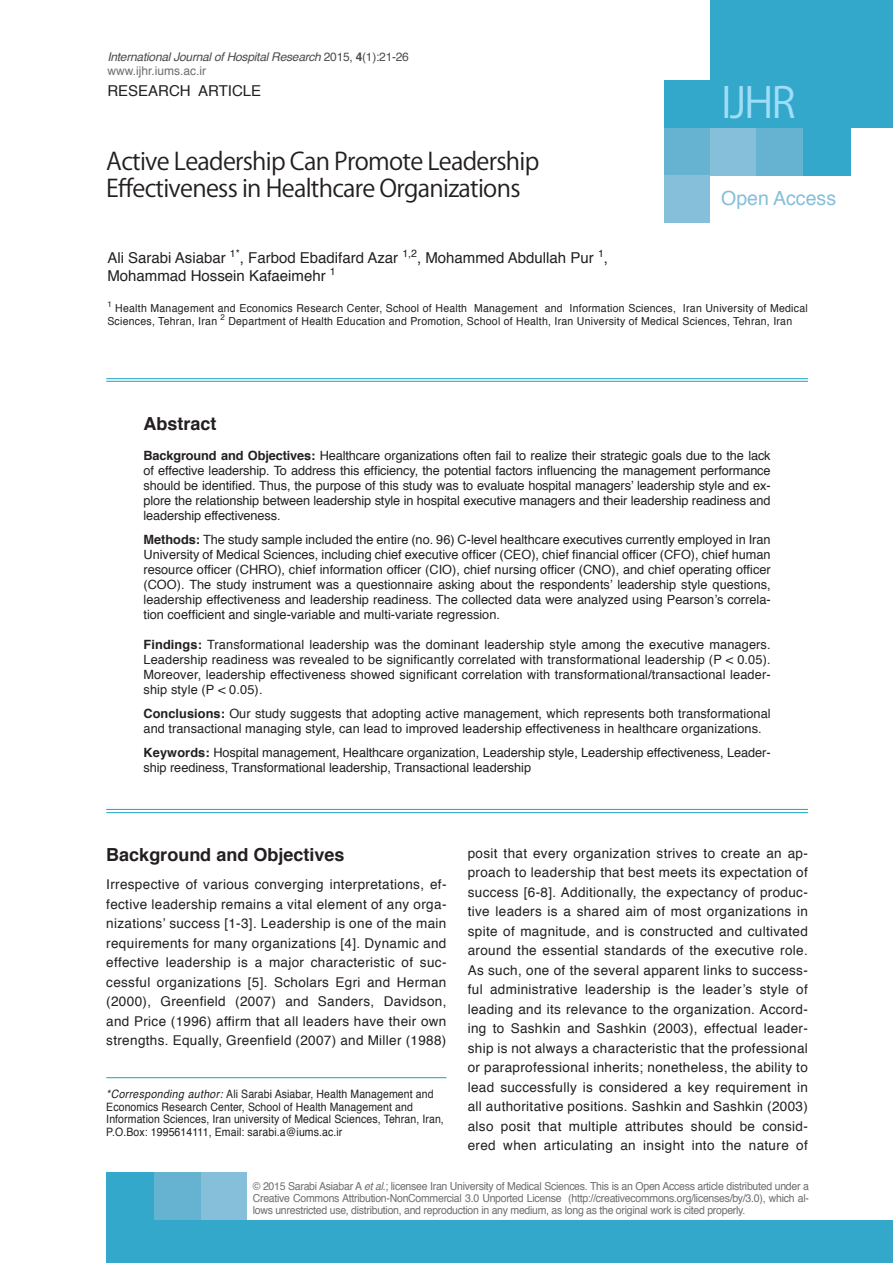
<style>
.page{position:relative;width:893px;height:1263px;background:#fff}
.page>*{position:absolute;margin:0;border:0;box-sizing:border-box;transform-origin:0 0}
.t1{font:42px "Koz Go Pro";color:#9fddf8}
.t2{font:24px "Koz Go Pr 6 N";letter-spacing:-.03em;color:#231f20}
.t3{font:19.5px "Helvetica";color:#85bfd9}
._3-Main_Title{font:700 18px "Helvetica";color:#231f20}
.Main_titles{font:700 18px "Helvetica";color:#231f20}
.Names{font:15px "Helvetica";color:#231f20}
._1-Main_Text_1{font:13.5px/19.5px "Helvetica";letter-spacing:.025em;color:#231f20;text-align:justify}
.Abstract_text{font:12.75px/15px "Helvetica";color:#231f20;text-align:justify}
.t4{font:italic 12px "Helvetica";letter-spacing:-.02em;color:#4b4c4d}
.t5{font:12px "Helvetica";color:#6c6d70}
.t6{font:11.55px/12.8px "Helvetica";letter-spacing:.01em;color:#231f20;scale:.91 1}
.copyright{font:10.95px/12px "Helvetica";letter-spacing:-.025em;color:#6c6d70;text-align:justify;scale:.95 1}
.Affiliations{font:10.95px/12.8px "Helvetica";letter-spacing:.025em;color:#231f20;scale:.95 1}
.s1{font-style:normal}
.s2{font-weight:700;font-style:normal}
.s3{font-weight:700}
.s4{font-style:italic}
</style>
<div class="page">
<div style="left:710px;top:0;width:183px;height:128px;background:#33a8ca"></div>
<div style="left:664px;top:175px;width:46px;height:48px;background:#85bfd9"></div>
<div style="left:664px;top:127px;width:46px;height:48px;background:#66b3d1"></div>
<div style="left:664px;top:80px;width:46px;height:48px;background:#33a8ca"></div>
<div style="left:710px;top:128px;width:47px;height:48px;background:#85bfd9"></div>
<div style="left:757px;top:128px;width:47px;height:48px;background:#66b3d1"></div>
<div style="left:804px;top:128px;width:47px;height:48px;background:#33a8ca"></div>
<div style="left:106px;top:1220px;width:787px;height:43px;background:#33a8ca"></div>
<div style="left:200px;top:1172px;width:47px;height:48px;background:#85bfd9"></div>
<div style="left:153px;top:1172px;width:47px;height:48px;background:#66b3d1"></div>
<div style="left:106px;top:1172px;width:47px;height:48px;background:#33a8ca"></div>
<hr style="left:106px;top:381px;width:702px;height:1px;background:#19a1c6">
<hr style="left:106px;top:378px;width:702px;height:1px;background:#19a1c6">
<hr style="left:106px;top:809px;width:702px;height:1px;background:#19a1c6">
<hr style="left:106px;top:812px;width:702px;height:1px;background:#19a1c6">
<hr style="left:106px;top:1077px;width:340px;height:1px;background:#19a1c6">
<p class="t4" style="left:107px;top:48px;width:303px">International Journal of Hospital Research <span class="s1">2015,</span> <span class="s2">4</span><span class="s1">(1):21-26</span></p>
<p class="t5" style="left:107px;top:61px;width:100px">www.ijhr.iums.ac.ir</p>
<p class="Names" style="left:107px;top:79px;width:155px">RESEARCH ARTICLE</p>
<p class="t2" style="left:106px;top:148px;width:435px">Active Leadership Can Promote Leadership</p>
<p class="t2" style="left:106px;top:175px;width:416px">Effectiveness in Healthcare Organizations</p>
<h1 class="t1" style="left:721px;top:76px;width:76px">IJHR</h1>
<h3 class="t3" style="left:721px;top:184px;width:116px">Open Access</h3>
<p class="Names" style="left:107px;top:246px;width:502px">Ali Sarabi Asiabar <sup>1*</sup>, Farbod Ebadifard Azar <sup>1,2</sup>, Mohammed Abdullah Pur <sup>1</sup>,</p>
<p class="Names" style="left:107px;top:264px;width:230px">Mohammad Hossein Kafaeimehr <sup>1</sup></p>
<p class="Affiliations" style="left:107px;top:302px;width:739px"><sup>1</sup> Health Management and Economics Research Center, School of Health Management and Information Sciences, Iran University of Medical<br>Sciences, Tehran, Iran <sup>2</sup> Department of Health Education and Promotion, School of Health, Iran University of Medical Sciences, Tehran, Iran</p>
<p class="Main_titles" style="left:144px;top:409px;width:75px">Abstract</p>
<p class="Abstract_text" style="left:144px;top:448px;width:629px"><span class="s3">Background and Objectives:</span> Healthcare organizations often fail to realize their strategic goals due to the lack of effective leadership. To address this efficiency, the potential factors influencing the management performance should be identified. Thus, the purpose of this study was to evaluate hospital managers’ leadership style and ex&shy;plore the relationship between leadership style in hospital executive managers and their leadership readiness and leadership effectiveness.</p>
<p class="Abstract_text" style="left:144px;top:532px;width:629px"><span class="s3">Methods:</span> The study sample included the entire (no. 96) C-level healthcare executives currently employed in Iran University of Medical Sciences, including chief executive officer (CEO), chief financial officer (CFO), chief human resource officer (CHRO), chief information officer (CIO), chief nursing officer (CNO), and chief operating officer (COO). The study instrument was a questionnaire asking about the respondents’ leadership style questions, leadership effectiveness and leadership readiness. The collected data were analyzed using Pearson’s correla&shy;tion coefficient and single-variable and multi-variate regression.</p>
<p class="Abstract_text" style="left:144px;top:637px;width:629px"><span class="s3">Findings:</span> Transformational leadership was the dominant leadership style among the executive managers.<br>Leadership readiness was revealed to be significantly correlated with transformational leadership (P &lt; 0.05).<br>Moreover, leadership effectiveness showed significant correlation with transformational/transactional leader&shy;ship style (P &lt; 0.05).</p>
<p class="Abstract_text" style="left:144px;top:706px;width:629px"><span class="s3">Conclusions:</span> Our study suggests that adopting active management, which represents both transformational and transactional managing style, can lead to improved leadership effectiveness in healthcare organizations.</p>
<p class="Abstract_text" style="left:144px;top:745px;width:629px"><span class="s3">Keywords:</span> Hospital management, Healthcare organization, Leadership style, Leadership effectiveness, Leader&shy;ship reediness, Transformational leadership, Transactional leadership</p>
<p class="_3-Main_Title" style="left:106px;top:840px;width:240px">Background and Objectives</p>
<p class="_1-Main_Text_1" style="left:106px;top:875px;width:342px">Irrespective of various converging interpretations, ef&shy;fective leadership remains a vital element of any orga&shy;nizations’ success [1-3]. Leadership is one of the main requirements for many organizations [4]. Dynamic and effective leadership is a major characteristic of suc&shy;cessful organizations [5]. Scholars Egri and Herman (2000), Greenfield (2007) and Sanders, Davidson, and Price (1996) affirm that all leaders have their own strengths. Equally, Greenfield (2007) and Miller (1988)</p>
<p class="t6" style="left:106px;top:1088px;width:372px"><span class="s4">*Corresponding author:</span> Ali Sarabi Asiabar, Health Management and Economics Research Center, School of Health Management and Information Sciences, Iran university of Medical Sciences, Tehran, Iran, P.O.Box: 1995614111, Email: sarabi.a@iums.ac.ir</p>
<p class="_1-Main_Text_1" style="left:468px;top:844px;width:342px">posit that every organization strives to create an ap&shy;proach to leadership that best meets its expectation of success [6-8]. Additionally, the expectancy of produc&shy;tive leaders is a shared aim of most organizations in spite of magnitude, and is constructed and cultivated around the essential standards of the executive role.<br>As such, one of the several apparent links to success&shy;ful administrative leadership is the leader’s style of leading and its relevance to the organization. Accord&shy;ing to Sashkin and Sashkin (2003), effectual leader&shy;ship is not always a characteristic that the professional or paraprofessional inherits; nonetheless, the ability to lead successfully is considered a key requirement in all authoritative positions. Sashkin and Sashkin (2003) also posit that multiple attributes should be consid&shy;ered when articulating an insight into the nature of</p>
<p class="copyright" style="left:253px;top:1180px;width:587px">© 2015 Sarabi Asiabar A <span class="s4">et al</span>.; licensee Iran University of Medical Sciences. This is an Open Access article distributed under a Creative Commons Attribution-NonCommercial 3.0 Unported License (http://creativecommons.org/licenses/by/3.0), which al&shy;lows unrestricted use, distribution, and reproduction in any medium, as long as the original work is cited properly.</p>
</div>
